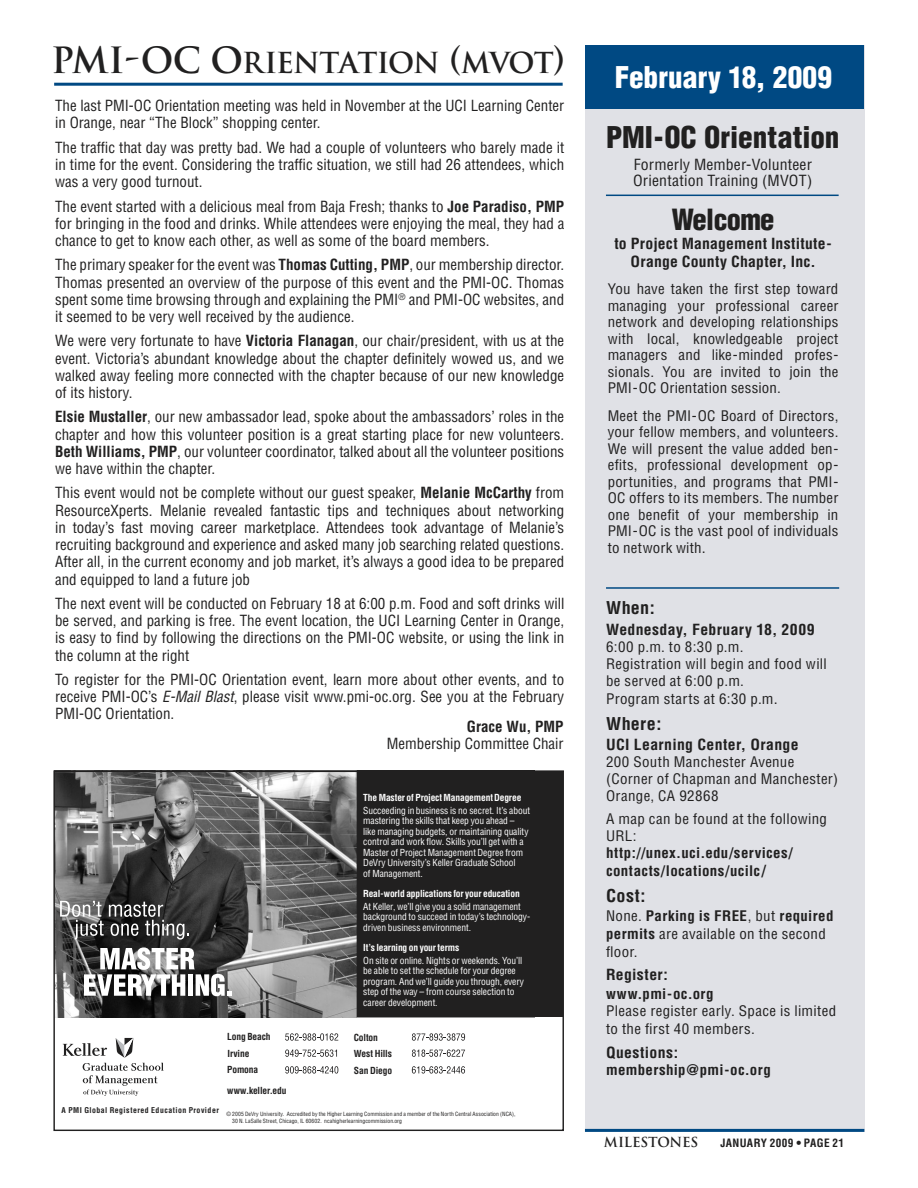
<style>
.page{position:relative;width:918px;height:1188px;background:#fff}
.page>*{position:absolute;margin:0;border:0;box-sizing:border-box;transform-origin:0 0}
.t1{font:900 condensed 29.25px "Helvetica";color:#212020}
.t2{font:900 condensed 29.25px "Helvetica";letter-spacing:.005em;color:#fff}
.t3{font:900 condensed 28.5px "Helvetica";letter-spacing:-.025em;color:#212020}
.t4{font:700 28.2px "Trajan";letter-spacing:-.03em;color:#212020}
.t5{font:700 condensed 17.25px "Helvetica";letter-spacing:.02em;color:#212020;scale:1.05 1}
.t6{font:condensed 15px/17.2px "Helvetica";color:#212020;text-align:justify}
.t7{font:700 condensed 15px/18px "Helvetica";letter-spacing:.02em;color:#212020;text-align:center;scale:1.05 1}
.t8{font:condensed 15px/16.5px "Helvetica";color:#212020;scale:1.05 1}
.t9{font:700 condensed 15px "Helvetica";color:#212020}
.t10{font:condensed 14.25px/16.5px "Helvetica";letter-spacing:.02em;color:#212020;scale:1.05 1}
.t11{font:700 condensed 14.25px/18px "Helvetica";letter-spacing:.025em;color:#212020;scale:1.05 1}
.t12{font:700 13.5px "Trajan";letter-spacing:-.015em;color:#212020}
.t13{font:700 condensed 11.25px "Helvetica";letter-spacing:.035em;color:#212020}
.t14{font:condensed 9.45px/10.5px "Helvetica";letter-spacing:-.01em;color:#fff}
.t15{font:700 condensed 9.45px "Helvetica";letter-spacing:-.02em;color:#fff}
.t16{font:700 condensed 9.45px/16.5px "Helvetica";letter-spacing:-.015em;color:#212020}
.t17{font:700 condensed 7.8px "Helvetica";letter-spacing:.06em;color:#212020}
.t18{font:condensed 5.7px/6.8px "Helvetica";letter-spacing:.01em;color:#212020}
.s1{font-size:35.25px}
.s2{font-weight:700}
.s3{font-style:italic}
.s4{font-size:15px}
</style>
<div class="page">
<div style="left:585px;top:45px;width:279px;height:1087px;background:#e0e1e6"></div>
<hr style="left:585px;top:1129px;width:279px;height:3px;background:#004983">
<hr style="left:606px;top:195px;width:233px;height:1px;background:#004983">
<hr style="left:606px;top:587px;width:233px;height:2px;background:#004983">
<div style="left:585px;top:45px;width:279px;height:64px;background:#004983"></div>
<hr style="left:54px;top:83px;width:509px;height:3px;background:#004983">
<div style="left:357px;top:772px;width:206px;height:245px;background:#212020"></div>
<svg style="left:55px;top:772px;width:479px;height:324px"></svg>
<div style="left:223px;top:1028px;width:52px;height:52px;background:#fff"></div>
<div style="left:349px;top:1029px;width:54px;height:56px;background:#fff"></div>
<div style="left:221px;top:1080px;width:71px;height:20px;background:#fff"></div>
<svg style="left:357px;top:772px;width:177px;height:245px"></svg>
<h3 class="t4" style="left:51px;top:45px;width:515px"><span class="s1">PMI-OC O</span>RIENTATION <span class="s1">(</span>MVOT<span class="s1">)</span></h3>
<p class="t6" style="left:55px;top:97px;width:511px">The last PMI-OC Orientation meeting was held in November at the UCI Learning Center in Orange, near “The Block” shopping center.</p>
<p class="t6" style="left:55px;top:138px;width:511px">The traffic that day was pretty bad. We had a couple of volunteers who barely made it in time for the event. Considering the traffic situation, we still had 26 attendees, which was a very good turnout.</p>
<p class="t6" style="left:55px;top:197px;width:511px">The event started with a delicious meal from Baja Fresh; thanks to <span class="s2">Joe Paradiso, PMP </span>for bringing in the food and drinks. While attendees were enjoying the meal, they had a chance to get to know each other, as well as some of the board members.</p>
<p class="t6" style="left:55px;top:256px;width:511px">The primary speaker for the event was <span class="s2">Thomas Cutting, PMP</span>, our membership director.<br>Thomas presented an overview of the purpose of this event and the PMI-OC. Thomas spent some time browsing through and explaining the PMI<sup>®</sup> and PMI-OC websites, and it seemed to be very well received by the audience.</p>
<p class="t6" style="left:55px;top:332px;width:511px">We were very fortunate to have <span class="s2">Victoria Flanagan</span>, our chair/president, with us at the event. Victoria’s abundant knowledge about the chapter definitely wowed us, and we walked away feeling more connected with the chapter because of our new knowledge of its history.</p>
<p class="t6" style="left:55px;top:408px;width:511px"><span class="s2">Elsie Mustaller</span>, our new ambassador lead, spoke about the ambassadors’ roles in the chapter and how this volunteer position is a great starting place for new volunteers.<br><span class="s2">Beth Williams, PMP</span>, our volunteer coordinator, talked about all the volunteer positions we have within the chapter.</p>
<p class="t6" style="left:55px;top:484px;width:511px">This event would not be complete without our guest speaker, <span class="s2">Melanie McCarthy</span> from ResourceXperts. Melanie revealed fantastic tips and techniques about networking in today’s fast moving career marketplace. Attendees took advantage of Melanie’s recruiting background and experience and asked many job searching related questions.<br>After all, in the current economy and job market, it’s always a good idea to be prepared and equipped to land a future job</p>
<p class="t6" style="left:55px;top:595px;width:511px">The next event will be conducted on February 18 at 6:00 p.m. Food and soft drinks will be served, and parking is free. The event location, the UCI Learning Center in Orange, is easy to find by following the directions on the PMI-OC website, or using the link in the column at the right</p>
<p class="t6" style="left:55px;top:671px;width:511px">To register for the PMI-OC Orientation event, learn more about other events, and to receive PMI-OC’s <span class="s3">E-Mail Blast</span>, please visit www.pmi-oc.org. See you at the February PMI-OC Orientation.</p>
<p class="t9" style="left:467px;top:718px;width:98px">Grace Wu, PMP</p>
<p class="t6" style="left:387px;top:735px;width:178px">Membership Committee Chair</p>
<p class="t16" style="left:227px;top:1029px;width:45px">Long Beach</p>
<p class="t16" style="left:227px;top:1062px;width:33px">Pomona</p>
<p class="t16" style="left:228px;top:1045px;width:23px">Irvine</p>
<p class="t15" style="left:363px;top:792px;width:160px">The Master of Project ManagementDegree</p>
<p class="t14" style="left:363px;top:805px;width:168px">Succeeding in business is no secret. It’s about mastering the skills that keep you ahead –<br>like managing budgets, or maintaining quality control and work flow. Skills you’ll get with a Master of Project Management Degree from DeVry University’s Keller Graduate School<br>of Management.</p>
<p class="t15" style="left:363px;top:888px;width:158px">Real-world applications for your education</p>
<p class="t14" style="left:363px;top:901px;width:169px">At Keller, we’ll give you a solid management background to succeed in today’s technology&shy;driven business environment.</p>
<p class="t15" style="left:363px;top:941px;width:97px">It’s learning on your terms</p>
<p class="t14" style="left:363px;top:955px;width:162px">On site or online. Nights or weekends. You’ll be able to set the schedule for your degree program. And we’ll guide you through, every step of the way – from course selection to career development.</p>
<p class="t16" style="left:354px;top:1029px;width:40px">Colton<br>West Hills<br>San Diego</p>
<p class="t16" style="left:227px;top:1082px;width:61px">www.keller.edu</p>
<p class="t18" style="left:232px;top:1110px;width:285px;text-indent:-6px">© 2005 DeVry University. Accredited by the Higher Learning Commission and a member of the North Central Association (NCA),<br>30 N. LaSalle Street, Chicago, IL 60602. ncahigherlearningcommission.org</p>
<p class="t17" style="left:62px;top:1105px;width:159px">A PMI Global Registered Education Provider</p>
<h1 class="t2" style="left:615px;top:59px;width:219px">February 18, 2009</h1>
<h1 class="t1" style="left:606px;top:119px;width:235px">PMI-OC Orientation</h1>
<p class="t8" style="left:633px;top:156px;width:172px">Formerly Member-Volunteer<br>Orientation Training (MVOT)</p>
<h2 class="t3" style="left:672px;top:202px;width:104px">Welcome</h2>
<p class="t7" style="left:614px;top:235px;width:209px">to Project Management Institute-<br>Orange County Chapter, Inc.</p>
<p class="t10" style="left:608px;top:281px;width:221px;text-align:justify">You have taken the first step toward managing your professional career network and developing relationships with local, knowledgeable project managers and like-minded profes&shy;sionals. You are invited to join the PMI-OC Orientation session.</p>
<p class="t10" style="left:608px;top:407px;width:221px;text-align:justify">Meet the PMI-OC Board of Directors, your fellow members, and volunteers.<br>We will present the value added ben&shy;efits, professional development op&shy;portunities, and programs that PMI-OC offers to its members. The number one benefit of your membership in PMI-OC is the vast pool of individuals to network with<span class="s4">.</span></p>
<p class="t5" style="left:606px;top:598px;width:48px">When:</p>
<p class="t7" style="left:606px;top:620px;width:200px">Wednesday, February 18, 2009</p>
<p class="t10" style="left:606px;top:637px;width:212px;line-height:17.4px">6:00 p.m. to 8:30 p.m.<br>Registration will begin and food will be served at 6:00 p.m.<br>Program starts at 6:30 p.m<span class="s4">.</span></p>
<p class="t5" style="left:606px;top:713px;width:54px">Where:</p>
<p class="t7" style="left:606px;top:736px;width:185px">UCI Learning Center, Orange</p>
<p class="t10" style="left:606px;top:753px;width:222px;line-height:17.1px">200 South Manchester Avenue (Corner of Chapman and Manchester)<br>Orange, CA 92868</p>
<p class="t10" style="left:606px;top:810px;width:212px;line-height:17.1px">A map can be found at the following<br>URL:</p>
<p class="t11" style="left:606px;top:844px;width:179px">http://unex.uci.edu/services/ contacts/locations/ucilc<span class="s4">/</span></p>
<p class="t5" style="left:606px;top:885px;width:39px">Cost:</p>
<p class="t10" style="left:606px;top:907px;width:218px;line-height:17.5px">None. <span class="s2">Parking is FREE</span>, but <span class="s2">required permits</span> are available on the second floor.</p>
<p class="t7" style="left:606px;top:965px;width:60px">Register:</p>
<p class="t11" style="left:606px;top:985px;width:104px">www.pmi-oc.org</p>
<p class="t10" style="left:606px;top:1002px;width:221px;line-height:18px">Please register early. Space is limited to the first 40 members.</p>
<p class="t7" style="left:606px;top:1043px;width:70px">Questions:</p>
<p class="t11" style="left:606px;top:1061px;width:158px">membership@pmi-oc.org</p>
<p class="t12" style="left:604px;top:1134px;width:96px">MILESTONES</p>
<p class="t13" style="left:721px;top:1136px;width:125px">JANUARY 2009 • PAGE 21</p>
</div>
